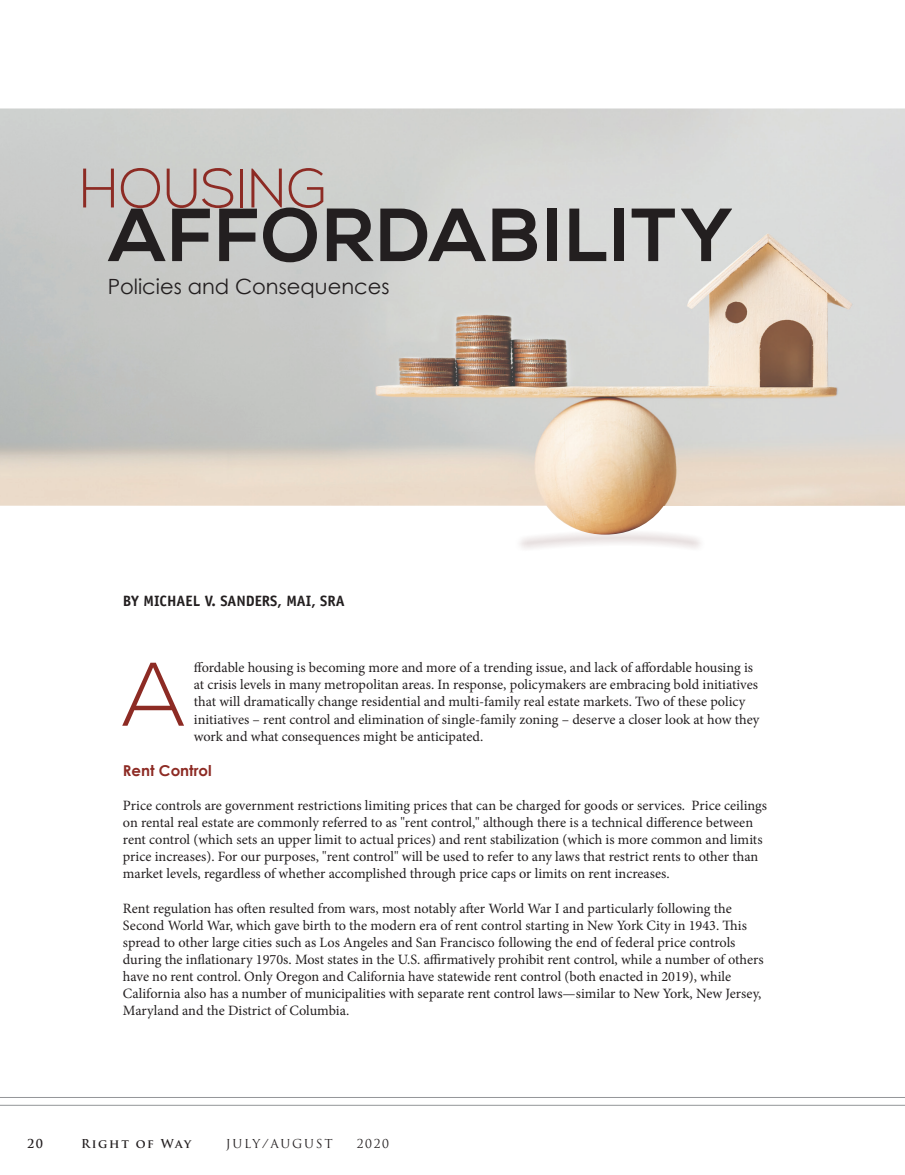
<style>
.page{position:relative;width:905px;height:1175px;background:#fff}
.page>*{position:absolute;margin:0;border:0;box-sizing:border-box;transform-origin:0 0}
.t1{font:300 90px "Nexa";color:#8d2b24}
.t2{font:700 75px "Nexa";letter-spacing:.035em;color:#231f20}
.t3{font:300 55.5px "Nexa";color:#8d2b24}
.t4{font:21px "Century Gothic";color:#231f20}
.t5{font:700 15px "Officina Sans Std";color:#231f20}
.BodyCopy{font:700 15px "Century Gothic";color:#8d2b24}
.BodyCopy-2{font:14.25px/17.1px "Minion Pro";color:#231f20}
.t6{font:12px "Trajan Pro";letter-spacing:.14em;color:#231f20}
.t7{font:700 12px "Trajan Pro";letter-spacing:.135em;color:#231f20}
</style>
<div class="page">
<div style="left:514px;top:529px;width:192px;height:23px;background:#430400;opacity:.75"></div>
<svg style="left:514px;top:534px;width:175px;height:1px"></svg>
<hr style="left:0;top:1104px;width:904px;height:1px;background:#939598">
<hr style="left:0;top:1097px;width:904px;height:1px;background:#939598">
<img style="left:0;top:108px;width:904px;height:426px">
<p class="t3" style="left:80px;top:156px;width:250px">HOUSING</p>
<p class="t2" style="left:109px;top:192px;width:624px">AFFORDABILITY</p>
<p class="t4" style="left:108px;top:273px;width:283px">Policies and Consequences</p>
<p class="t5" style="left:123px;top:591px;width:223px">BY MICHAEL V. SANDERS, MAI, SRA</p>
<p class="BodyCopy-2" style="left:194px;top:659px;width:567px">ffordable housing is becoming more and more of a trending issue, and lack of affordable housing is at crisis levels in many metropolitan areas. In response, policymakers are embracing bold initiatives that will dramatically change residential and multi-family real estate markets. Two of these policy initiatives – rent control and elimination of single-family zoning – deserve a closer look at how they work and what consequences might be anticipated.</p>
<p class="BodyCopy" style="left:123px;top:761px;width:90px">Rent Control</p>
<p class="BodyCopy-2" style="left:123px;top:797px;width:645px">Price controls are government restrictions limiting prices that can be charged for goods or services. Price ceilings on rental real estate are commonly referred to as "rent control," although there is a technical difference between rent control (which sets an upper limit to actual prices) and rent stabilization (which is more common and limits price increases). For our purposes, "rent control" will be used to refer to any laws that restrict rents to other than market levels, regardless of whether accomplished through price caps or limits on rent increases.</p>
<p class="BodyCopy-2" style="left:123px;top:899px;width:642px">Rent regulation has often resulted from wars, most notably after World War I and particularly following the Second World War, which gave birth to the modern era of rent control starting in New York City in 1943. This spread to other large cities such as Los Angeles and San Francisco following the end of federal price controls during the inflationary 1970s. Most states in the U.S. affirmatively prohibit rent control, while a number of others have no rent control. Only Oregon and California have statewide rent control (both enacted in 2019), while California also has a number of municipalities with separate rent control laws—similar to New York, New Jersey, Maryland and the District of Columbia.</p>
<p class="t1" style="left:123px;top:643px;width:64px">A</p>
<p class="t7" style="left:27px;top:1136px;width:18px">20</p>
<p class="t7" style="left:81px;top:1136px;width:112px">Right of Way</p>
<p class="t6" style="left:226px;top:1135px;width:108px">JULY/AUGUST</p>
<p class="t6" style="left:357px;top:1135px;width:34px">2020</p>
</div>
